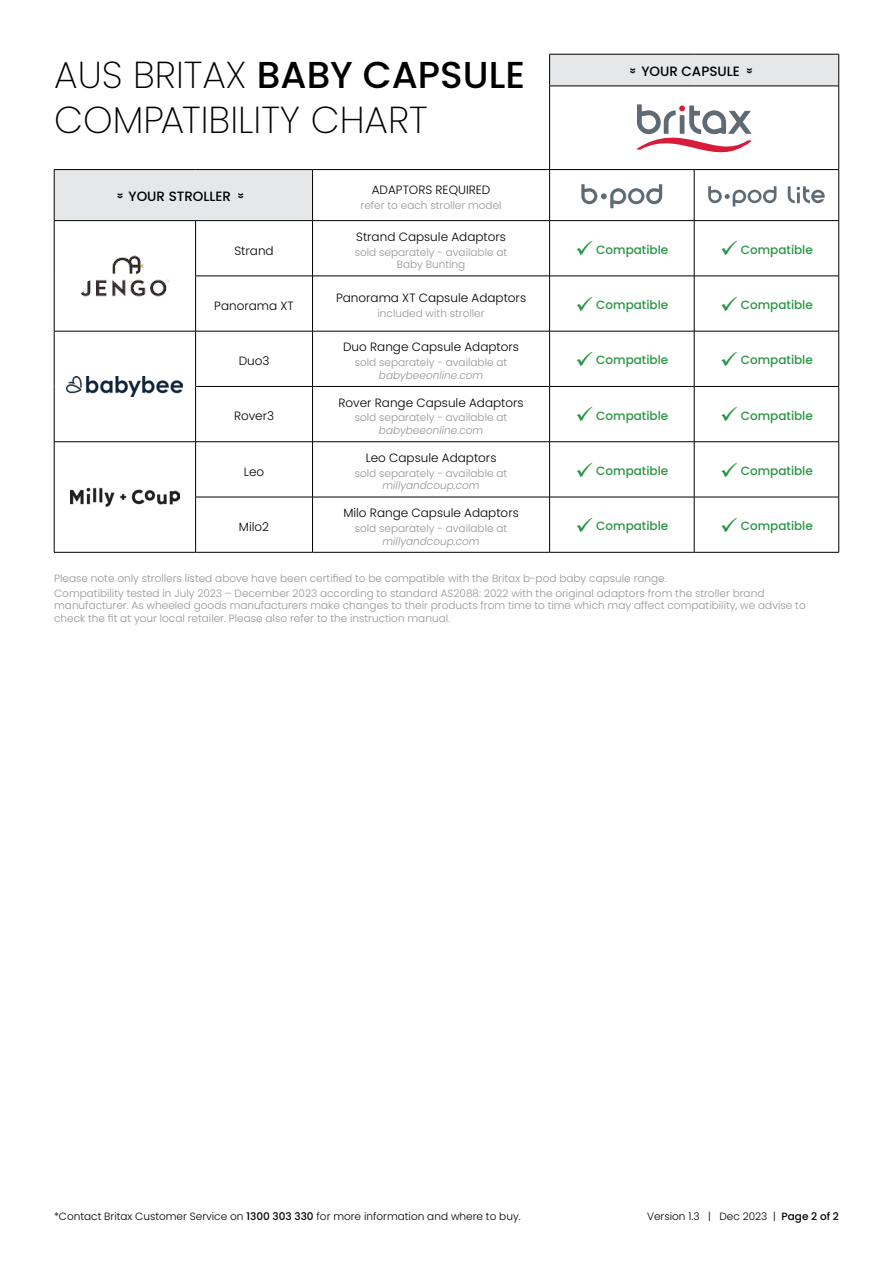
<style>
.page{position:relative;width:893px;height:1263px;background:#fff}
.page>*{position:absolute;margin:0;border:0;box-sizing:border-box;transform-origin:0 0}
.t1{font:200 37.5px/45px "Poppins";color:#000}
.t2{font:500 13.5px "Poppins";color:#000}
.t3{font:300 12px "Poppins";color:#000}
.t4{font:500 12px "Poppins";color:#289643}
.t5{font:300 10.5px/12.6px "Poppins";color:#939598}
.t6{font:300 10.5px "Poppins";color:#000}
.t7{font:italic 300 10.5px "Poppins";color:#939598}
.s1{font-weight:500}
</style>
<div class="page">
<svg style="left:55px;top:55px;width:783px;height:165px"></svg>
<hr style="left:195px;top:276px;width:118px;height:1px;background:#000">
<hr style="left:313px;top:276px;width:237px;height:1px;background:#000">
<hr style="left:54px;top:331px;width:142px;height:1px;background:#000">
<hr style="left:196px;top:331px;width:117px;height:1px;background:#000">
<hr style="left:313px;top:331px;width:237px;height:1px;background:#000">
<hr style="left:195px;top:386px;width:118px;height:1px;background:#000">
<hr style="left:313px;top:386px;width:237px;height:1px;background:#000">
<hr style="left:54px;top:441px;width:142px;height:1px;background:#000">
<hr style="left:196px;top:441px;width:117px;height:1px;background:#000">
<hr style="left:313px;top:441px;width:237px;height:1px;background:#000">
<hr style="left:195px;top:497px;width:118px;height:1px;background:#000">
<hr style="left:313px;top:497px;width:237px;height:1px;background:#000">
<hr style="left:838px;top:54px;width:1px;height:32px;background:#000">
<hr style="left:838px;top:86px;width:1px;height:83px;background:#000">
<hr style="left:54px;top:170px;width:1px;height:50px;background:#000">
<hr style="left:694px;top:170px;width:1px;height:50px;background:#000">
<hr style="left:838px;top:170px;width:1px;height:50px;background:#000">
<hr style="left:54px;top:220px;width:142px;height:1px;background:#000">
<hr style="left:196px;top:220px;width:117px;height:1px;background:#000">
<hr style="left:549px;top:221px;width:1px;height:55px;background:#000">
<hr style="left:694px;top:221px;width:1px;height:55px;background:#000">
<hr style="left:838px;top:221px;width:1px;height:55px;background:#000">
<hr style="left:550px;top:276px;width:144px;height:1px;background:#000">
<hr style="left:549px;top:276px;width:1px;height:55px;background:#000">
<hr style="left:694px;top:276px;width:145px;height:1px;background:#000">
<hr style="left:694px;top:276px;width:1px;height:55px;background:#000">
<hr style="left:838px;top:276px;width:1px;height:55px;background:#000">
<hr style="left:550px;top:331px;width:144px;height:1px;background:#000">
<hr style="left:549px;top:331px;width:1px;height:55px;background:#000">
<hr style="left:694px;top:331px;width:145px;height:1px;background:#000">
<hr style="left:694px;top:331px;width:1px;height:55px;background:#000">
<hr style="left:838px;top:331px;width:1px;height:55px;background:#000">
<hr style="left:550px;top:386px;width:144px;height:1px;background:#000">
<hr style="left:549px;top:387px;width:1px;height:54px;background:#000">
<hr style="left:694px;top:386px;width:145px;height:1px;background:#000">
<hr style="left:694px;top:387px;width:1px;height:54px;background:#000">
<hr style="left:838px;top:387px;width:1px;height:54px;background:#000">
<hr style="left:550px;top:441px;width:144px;height:1px;background:#000">
<hr style="left:549px;top:442px;width:1px;height:55px;background:#000">
<hr style="left:694px;top:441px;width:145px;height:1px;background:#000">
<hr style="left:694px;top:442px;width:1px;height:55px;background:#000">
<hr style="left:838px;top:442px;width:1px;height:55px;background:#000">
<hr style="left:550px;top:497px;width:144px;height:1px;background:#000">
<hr style="left:549px;top:497px;width:1px;height:55px;background:#000">
<hr style="left:694px;top:497px;width:145px;height:1px;background:#000">
<hr style="left:694px;top:497px;width:1px;height:55px;background:#000">
<hr style="left:838px;top:497px;width:1px;height:55px;background:#000">
<hr style="left:54px;top:221px;width:1px;height:55px;background:#000">
<hr style="left:195px;top:221px;width:1px;height:55px;background:#000">
<hr style="left:312px;top:221px;width:1px;height:55px;background:#000">
<hr style="left:54px;top:276px;width:1px;height:55px;background:#000">
<hr style="left:195px;top:276px;width:1px;height:55px;background:#000">
<hr style="left:312px;top:276px;width:1px;height:55px;background:#000">
<hr style="left:54px;top:331px;width:1px;height:55px;background:#000">
<hr style="left:195px;top:331px;width:1px;height:55px;background:#000">
<hr style="left:312px;top:331px;width:1px;height:55px;background:#000">
<hr style="left:54px;top:386px;width:1px;height:55px;background:#000">
<hr style="left:195px;top:387px;width:1px;height:54px;background:#000">
<hr style="left:312px;top:387px;width:1px;height:54px;background:#000">
<hr style="left:54px;top:442px;width:1px;height:55px;background:#000">
<hr style="left:195px;top:442px;width:1px;height:55px;background:#000">
<hr style="left:312px;top:442px;width:1px;height:55px;background:#000">
<hr style="left:54px;top:497px;width:1px;height:55px;background:#000">
<hr style="left:195px;top:497px;width:1px;height:55px;background:#000">
<hr style="left:312px;top:497px;width:1px;height:55px;background:#000">
<hr style="left:54px;top:552px;width:142px;height:1px;background:#000">
<hr style="left:196px;top:552px;width:117px;height:1px;background:#000">
<hr style="left:313px;top:552px;width:237px;height:1px;background:#000">
<hr style="left:550px;top:552px;width:144px;height:1px;background:#000">
<hr style="left:694px;top:552px;width:145px;height:1px;background:#000">
<hr style="left:313px;top:169px;width:237px;height:1px;background:#000">
<hr style="left:549px;top:170px;width:1px;height:50px;background:#000">
<hr style="left:54px;top:169px;width:142px;height:1px;background:#000">
<hr style="left:196px;top:169px;width:117px;height:1px;background:#000">
<hr style="left:312px;top:170px;width:1px;height:50px;background:#000">
<hr style="left:549px;top:54px;width:145px;height:1px;background:#000">
<hr style="left:549px;top:54px;width:1px;height:32px;background:#000">
<hr style="left:694px;top:54px;width:145px;height:1px;background:#000">
<hr style="left:549px;top:86px;width:145px;height:1px;background:#000">
<hr style="left:549px;top:86px;width:1px;height:83px;background:#000">
<hr style="left:694px;top:86px;width:145px;height:1px;background:#000">
<hr style="left:550px;top:169px;width:144px;height:1px;background:#000">
<hr style="left:694px;top:169px;width:145px;height:1px;background:#000">
<hr style="left:313px;top:220px;width:237px;height:1px;background:#000">
<hr style="left:550px;top:220px;width:144px;height:1px;background:#000">
<hr style="left:694px;top:220px;width:145px;height:1px;background:#000">
<img style="left:80px;top:255px;width:90px;height:42px">
<img style="left:67px;top:376px;width:116px;height:21px">
<img style="left:71px;top:487px;width:108px;height:20px">
<svg style="left:637px;top:104px;width:114px;height:48px"></svg>
<svg style="left:581px;top:184px;width:81px;height:24px"></svg>
<svg style="left:708px;top:186px;width:68px;height:21px"></svg>
<svg style="left:788px;top:186px;width:37px;height:17px"></svg>
<h1 class="t1" style="left:54px;top:53px;width:472px">AUS BRITAX <span class="s1">BABY CAPSULE<br></span>COMPATIBILITY CHART</h1>
<p class="t2" style="left:624px;top:74px;width:8px;rotate:-90deg">«</p>
<p class="t2" style="left:641px;top:63px;width:100px">YOUR CAPSULE</p>
<p class="t2" style="left:741px;top:74px;width:8px;rotate:-90deg">«</p>
<p class="t2" style="left:111px;top:199px;width:8px;rotate:-90deg">«</p>
<p class="t2" style="left:129px;top:188px;width:104px">YOUR STROLLER</p>
<p class="t2" style="left:232px;top:199px;width:8px;rotate:-90deg">«</p>
<p class="t3" style="left:372px;top:183px;width:120px">ADAPTORS REQUIRED</p>
<p class="t5" style="left:361px;top:199px;width:143px">refer to each stroller model</p>
<p class="t3" style="left:234px;top:243px;width:41px">Strand</p>
<p class="t3" style="left:356px;top:230px;width:151px">Strand Capsule Adaptors</p>
<p class="t5" style="left:355px;top:246px;width:154px;text-align:center">sold separately - available at<br>Baby Bunting</p>
<p class="t4" style="left:575px;top:243px;width:94px">✓ Compatible</p>
<p class="t4" style="left:720px;top:243px;width:94px">✓ Compatible</p>
<p class="t3" style="left:214px;top:299px;width:81px">Panorama XT</p>
<p class="t3" style="left:336px;top:291px;width:192px">Panorama XT Capsule Adaptors</p>
<p class="t5" style="left:377px;top:307px;width:109px">included with stroller</p>
<p class="t4" style="left:575px;top:298px;width:94px">✓ Compatible</p>
<p class="t4" style="left:720px;top:298px;width:94px">✓ Compatible</p>
<p class="t3" style="left:239px;top:354px;width:32px">Duo3</p>
<p class="t3" style="left:343px;top:340px;width:177px">Duo Range Capsule Adaptors</p>
<p class="t5" style="left:355px;top:356px;width:154px">sold separately - available at</p>
<p class="t7" style="left:379px;top:369px;width:106px">babybeeonline.com</p>
<p class="t4" style="left:575px;top:353px;width:94px">✓ Compatible</p>
<p class="t4" style="left:720px;top:353px;width:94px">✓ Compatible</p>
<p class="t3" style="left:234px;top:409px;width:42px">Rover3</p>
<p class="t3" style="left:338px;top:396px;width:187px">Rover Range Capsule Adaptors</p>
<p class="t5" style="left:355px;top:411px;width:154px">sold separately - available at</p>
<p class="t7" style="left:379px;top:424px;width:106px">babybeeonline.com</p>
<p class="t4" style="left:575px;top:409px;width:94px">✓ Compatible</p>
<p class="t4" style="left:720px;top:409px;width:94px">✓ Compatible</p>
<p class="t3" style="left:244px;top:464px;width:22px">Leo</p>
<p class="t3" style="left:366px;top:451px;width:132px">Leo Capsule Adaptors</p>
<p class="t5" style="left:355px;top:467px;width:154px">sold separately - available at</p>
<p class="t7" style="left:382px;top:480px;width:99px">millyandcoup.com</p>
<p class="t4" style="left:575px;top:464px;width:94px">✓ Compatible</p>
<p class="t4" style="left:720px;top:464px;width:94px">✓ Compatible</p>
<p class="t3" style="left:239px;top:520px;width:32px">Milo2</p>
<p class="t3" style="left:343px;top:506px;width:177px">Milo Range Capsule Adaptors</p>
<p class="t5" style="left:355px;top:522px;width:154px">sold separately - available at</p>
<p class="t7" style="left:382px;top:535px;width:99px">millyandcoup.com</p>
<p class="t4" style="left:575px;top:519px;width:94px">✓ Compatible</p>
<p class="t4" style="left:720px;top:519px;width:94px">✓ Compatible</p>
<p class="t5" style="left:54px;top:571px;width:712px;line-height:14.7px">Please note only strollers listed above have been certified to be compatible with the Britax b-pod baby capsule range.<br>Compatibility tested in July 2023 – December 2023 according to standard AS2088: 2022 with the original adaptors from the stroller brand</p>
<p class="t5" style="left:54px;top:599px;width:753px">manufacturer. As wheeled goods manufacturers make changes to their products from time to time which may affect compatibility, we advise to check the fit at your local retailer. Please also refer to the instruction manual.</p>
<p class="t6" style="left:54px;top:1210px;width:468px">*Contact Britax Customer Service on <span class="s1">1300 303 330</span> for more information and where to buy.</p>
<p class="t6" style="left:647px;top:1210px;width:193px">Version 1.3 | Dec 2023 | <span class="s1">Page 2 of 2</span></p>
</div>
